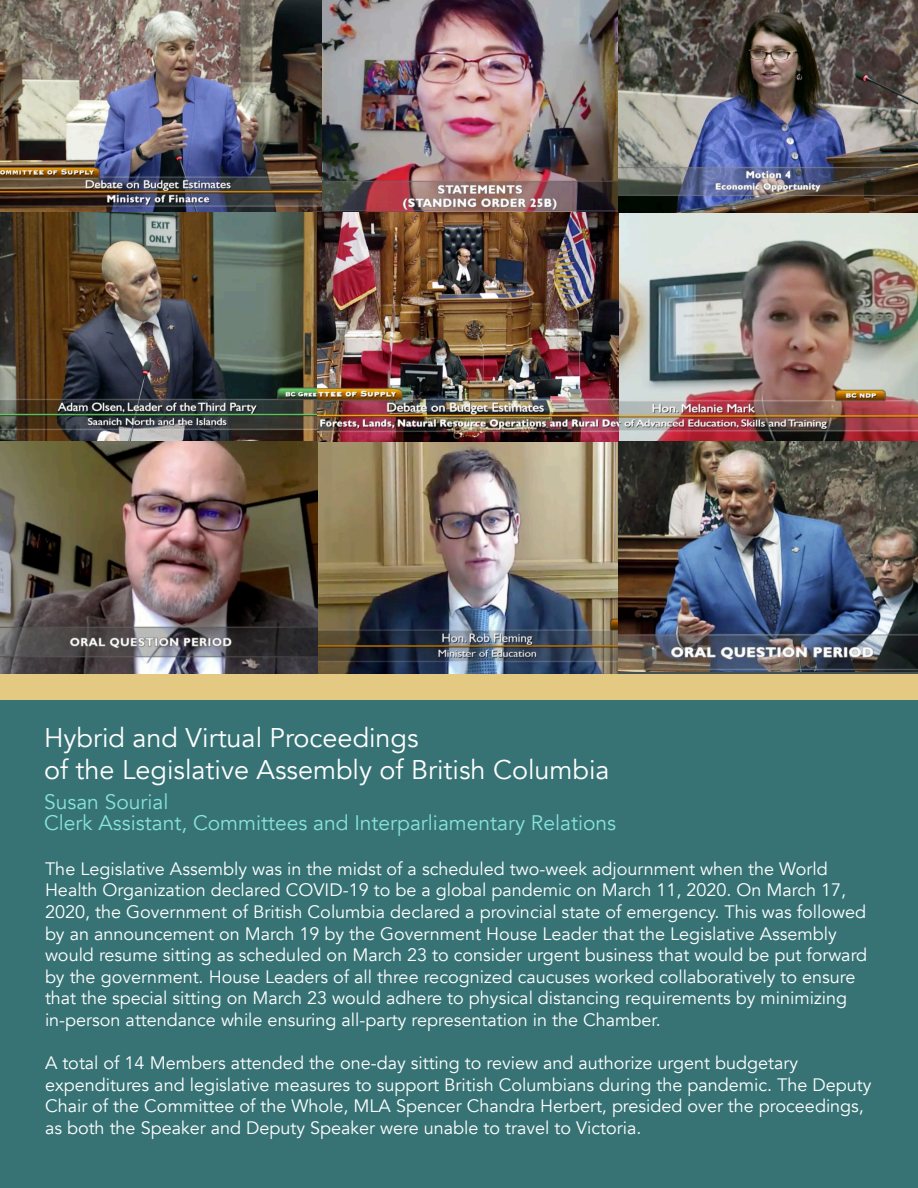
<style>
.page{position:relative;width:918px;height:1188px;background:#fff}
.page>*{position:absolute;margin:0;border:0;box-sizing:border-box;transform-origin:0 0}
.t1{font:27px "Avenir";color:#fff}
.t2{font:21px "Avenir";color:#87e3de}
.t3{font:18px/21.6px "Avenir";color:#fff}
</style>
<div class="page">
<div style="left:0;top:631px;width:918px;height:557px;background:#377375"></div>
<img style="left:318px;top:441px;width:300px;height:233px">
<img style="left:0;top:0;width:618px;height:213px">
<img style="left:318px;top:213px;width:600px;height:228px">
<img style="left:0;top:213px;width:318px;height:461px">
<img style="left:618px;top:441px;width:300px;height:233px">
<img style="left:618px;top:0;width:300px;height:213px">
<div style="left:0;top:674px;width:918px;height:26px;background:#e4c982"></div>
<p class="t1" style="left:44px;top:721px;width:376px">Hybrid and Virtual Proceedings</p>
<p class="t1" style="left:44px;top:754px;width:567px">of the Legislative Assembly of British Columbia</p>
<p class="t2" style="left:44px;top:789px;width:126px">Susan Sourial</p>
<p class="t2" style="left:44px;top:810px;width:574px">Clerk Assistant, Committees and Interparliamentary Relations</p>
<p class="t3" style="left:45px;top:858px;width:824px">The Legislative Assembly was in the midst of a scheduled two-week adjournment when the World Health Organization declared COVID-19 to be a global pandemic on March 11, 2020. On March 17, 2020, the Government of British Columbia declared a provincial state of emergency. This was followed by an announcement on March 19 by the Government House Leader that the Legislative Assembly would resume sitting as scheduled on March 23 to consider urgent business that would be put forward by the government. House Leaders of all three recognized caucuses worked collaboratively to ensure that the special sitting on March 23 would adhere to physical distancing requirements by minimizing in-person attendance while ensuring all-party representation in the Chamber.</p>
<p class="t3" style="left:45px;top:1053px;width:755px">A total of 14 Members attended the one-day sitting to review and authorize urgent budgetary</p>
<p class="t3" style="left:45px;top:1074px;width:828px">expenditures and legislative measures to support British Columbians during the pandemic. The Deputy<br>Chair of the Committee of the Whole, MLA Spencer Chandra Herbert, presided over the proceedings, as both the Speaker and Deputy Speaker were unable to travel to Victoria.</p>
</div>
